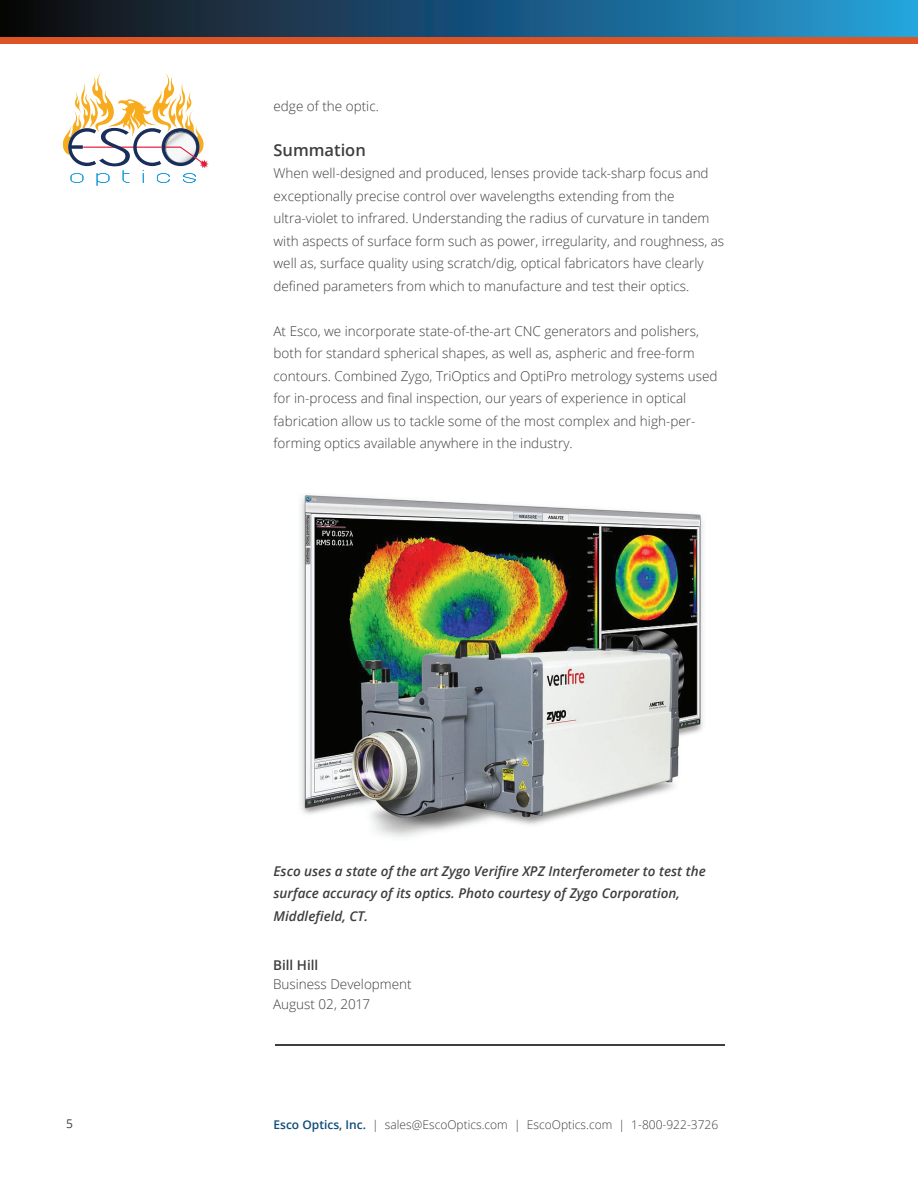
<style>
.page{position:relative;width:918px;height:1188px;background:#fff}
.page>*{position:absolute;margin:0;border:0;box-sizing:border-box;transform-origin:0 0}
.t1{font:600 16.5px "Open Sans";color:#3e3e3f}
.t2{font:300 13.5px/22.5px "Open Sans";color:#3e3e3f}
.t3{font:italic 600 13.5px/22.5px "Open Sans";color:#3e3e3f}
.t4{font:600 13.5px "Open Sans";color:#3e3e3f}
.t5{font:300 12px "Open Sans";color:#3e3e3f}
.t6{font:12px "Open Sans";color:#3e3e3f}
.s1{font-weight:600;color:#0e4c7a}
</style>
<div class="page">
<div style="left:0;top:0;width:918px;height:37px;background:linear-gradient(to right,#11070c,#249ddb)"></div>
<div style="left:0;top:37px;width:918px;height:7px;background:#dd5426"></div>
<svg style="left:62px;top:73px;width:147px;height:113px"></svg>
<img style="left:300px;top:494px;width:404px;height:343px">
<hr style="left:275px;top:1044px;width:450px;height:2px;background:#3e3e3f">
<p class="t2" style="left:274px;top:94px;width:107px">edge of the optic.</p>
<p class="t1" style="left:274px;top:138px;width:94px">Summation</p>
<p class="t2" style="left:274px;top:162px;width:452px">When well-designed and produced, lenses provide tack-sharp focus and exceptionally precise control over wavelengths extending from the ultra-violet to infrared. Understanding the radius of curvature in tandem with aspects of surface form such as power, irregularity, and roughness, as well as, surface quality using scratch/dig, optical fabricators have clearly defined parameters from which to manufacture and test their optics.</p>
<p class="t2" style="left:274px;top:319px;width:446px">At Esco, we incorporate state-of-the-art CNC generators and polishers, both for standard spherical shapes, as well as, aspheric and free-form contours. Combined Zygo, TriOptics and OptiPro metrology systems used for in-process and final inspection, our years of experience in optical fabrication allow us to tackle some of the most complex and high-per&shy;forming optics available anywhere in the industry.</p>
<p class="t3" style="left:274px;top:859px;width:434px">Esco uses a state of the art Zygo Verifire XPZ Interferometer to test the surface accuracy of its optics. Photo courtesy of Zygo Corporation,<br>Middlefield, CT.</p>
<p class="t4" style="left:273px;top:955px;width:47px">Bill Hill</p>
<p class="t2" style="left:273px;top:974px;width:140px;line-height:19.5px">Business Development<br>August 02, 2017</p>
<p class="t6" style="left:66px;top:1116px;width:8px">5</p>
<p class="t5" style="left:273px;top:1116px;width:446px"><span class="s1">Esco Optics, Inc.</span> | sales@EscoOptics.com | EscoOptics.com | 1-800-922-3726</p>
</div>
